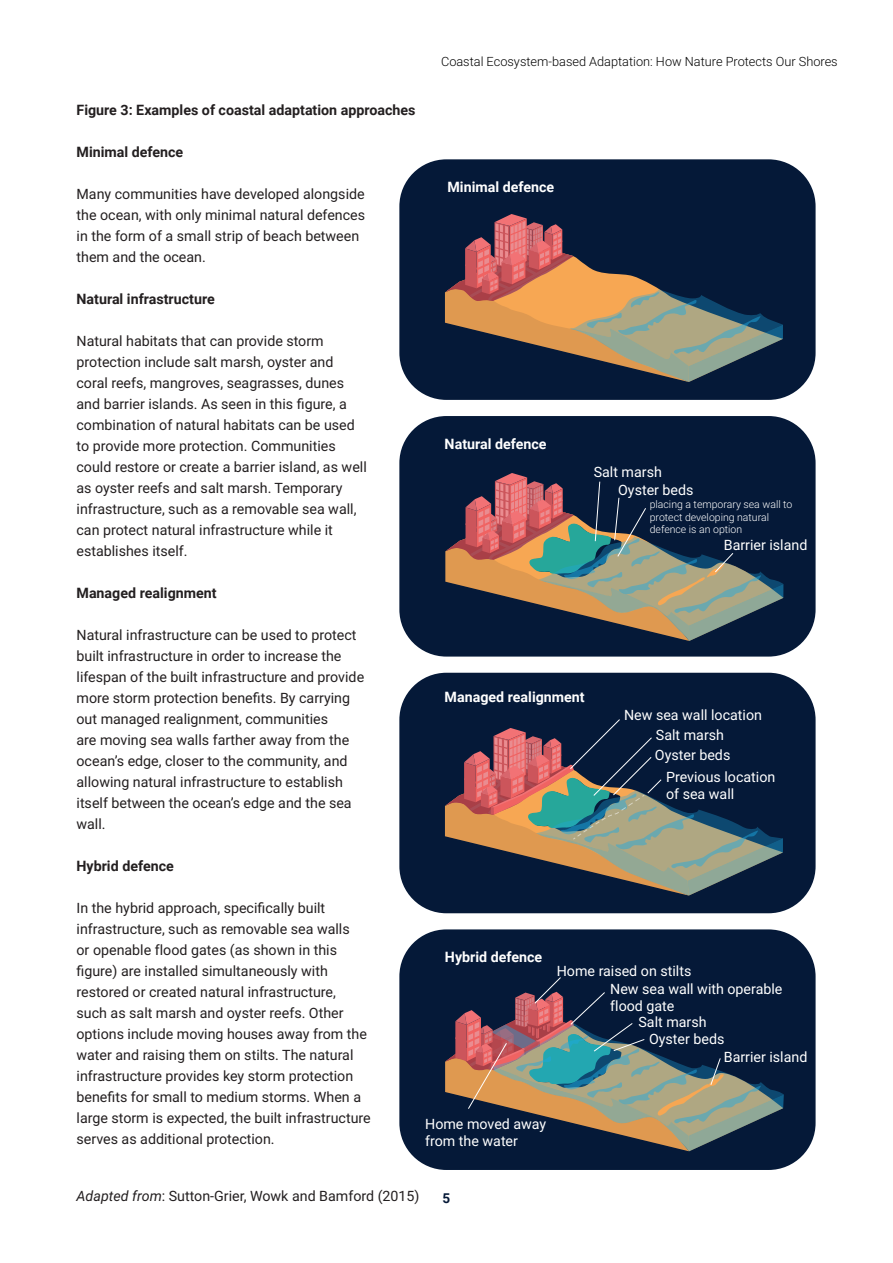
<style>
.page{position:relative;width:893px;height:1263px;background:#fff}
.page>*{position:absolute;margin:0;border:0;box-sizing:border-box;transform-origin:0 0}
.Body_Text{font:14.25px/21px "Roboto";color:#231f20}
.t1{font:14.25px/17.1px "Roboto";color:#fff}
.Body_Text-2{font:700 14.25px "Roboto";color:#231f20}
.t2{font:700 14.25px "Roboto";color:#fff}
.t3{font:13.5px "Roboto";color:#051937}
.t4{font:700 13.5px "Roboto";color:#051937}
.Briefing_note_number{font:300 12.75px "Roboto";color:#000}
.t5{font:300 10.5px/12.6px "Roboto";color:#fff}
.s1{font-style:italic}
</style>
<div class="page">
<div style="left:399px;top:673px;width:417px;height:240px;background:#051938;border-radius:47px"></div>
<div style="left:399px;top:929px;width:417px;height:241px;background:#051938;border-radius:47px"></div>
<div style="left:399px;top:159px;width:417px;height:241px;background:#051938;border-radius:47px"></div>
<svg style="left:445px;top:214px;width:338px;height:168px"></svg>
<div style="left:399px;top:416px;width:417px;height:241px;background:#051938;border-radius:47px"></div>
<svg style="left:445px;top:473px;width:338px;height:168px"></svg>
<svg style="left:445px;top:719px;width:338px;height:176px"></svg>
<svg style="left:445px;top:977px;width:339px;height:174px"></svg>
<p class="Briefing_note_number" style="left:441px;top:52px;width:398px">Coastal Ecosystem-based Adaptation: How Nature Protects Our Shores</p>
<p class="t3" style="left:419px;top:53px;width:420px">Coastal Ecosystem-based Adaptation: how nature protects our shores</p>
<p class="Body_Text-2" style="left:77px;top:99px;width:341px">Figure 3: Examples of coastal adaptation approaches</p>
<p class="Body_Text-2" style="left:77px;top:141px;width:108px">Minimal defence</p>
<p class="Body_Text" style="left:77px;top:182px;width:290px">Many communities have developed alongside the ocean, with only minimal natural defences in the form of a small strip of beach between them and the ocean.</p>
<p class="Body_Text-2" style="left:77px;top:288px;width:140px">Natural infrastructure</p>
<p class="Body_Text" style="left:77px;top:329px;width:292px">Natural habitats that can provide storm protection include salt marsh, oyster and coral reefs, mangroves, seagrasses, dunes and barrier islands. As seen in this figure, a combination of natural habitats can be used to provide more protection. Communities could restore or create a barrier island, as well as oyster reefs and salt marsh. Temporary infrastructure, such as a removable sea wall, can protect natural infrastructure while it establishes itself.</p>
<p class="Body_Text-2" style="left:77px;top:582px;width:142px">Managed realignment</p>
<p class="Body_Text" style="left:77px;top:623px;width:289px">Natural infrastructure can be used to protect built infrastructure in order to increase the lifespan of the built infrastructure and provide more storm protection benefits. By carrying out managed realignment, communities<br>are moving sea walls farther away from the ocean’s edge, closer to the community, and allowing natural infrastructure to establish itself between the ocean’s edge and the sea wall.</p>
<p class="Body_Text-2" style="left:77px;top:855px;width:99px">Hybrid defence</p>
<p class="Body_Text" style="left:77px;top:896px;width:296px">In the hybrid approach, specifically built infrastructure, such as removable sea walls<br>or openable flood gates (as shown in this figure) are installed simultaneously with restored or created natural infrastructure,<br>such as salt marsh and oyster reefs. Other options include moving houses away from the water and raising them on stilts. The natural infrastructure provides key storm protection benefits for small to medium storms. When a large storm is expected, the built infrastructure serves as additional protection.</p>
<p class="t2" style="left:447px;top:177px;width:108px">Minimal defence</p>
<p class="t2" style="left:445px;top:434px;width:103px">Natural defence</p>
<p class="t1" style="left:594px;top:463px;width:70px">Salt marsh</p>
<p class="t5" style="left:650px;top:498px;width:144px">placing a temporary sea wall to protect developing natural defence is an option</p>
<p class="t1" style="left:618px;top:480px;width:77px">Oyster beds</p>
<p class="t1" style="left:724px;top:536px;width:85px">Barrier island</p>
<p class="t2" style="left:445px;top:687px;width:142px">Managed realignment</p>
<p class="t1" style="left:624px;top:706px;width:139px">New sea wall location</p>
<p class="t1" style="left:656px;top:726px;width:70px">Salt marsh</p>
<p class="t1" style="left:666px;top:743px;width:111px;line-height:22px;text-indent:-11px">Oyster beds<br>Previous location</p>
<p class="t1" style="left:666px;top:785px;width:70px">of sea wall</p>
<p class="t2" style="left:445px;top:947px;width:99px">Hybrid defence</p>
<p class="t1" style="left:557px;top:961px;width:136px">Home raised on stilts</p>
<p class="t1" style="left:610px;top:980px;width:174px">New sea wall with operable flood gate</p>
<p class="t1" style="left:638px;top:1013px;width:70px">Salt marsh</p>
<p class="t1" style="left:649px;top:1030px;width:77px">Oyster beds</p>
<p class="t1" style="left:724px;top:1047px;width:85px">Barrier island</p>
<p class="t1" style="left:425px;top:1115px;width:123px">Home moved away from the water</p>
<p class="Body_Text" style="left:77px;top:1185px;width:345px"><span class="s1">Adapted from</span>: Sutton-Grier, Wowk and Bamford (2015)</p>
<p class="t4" style="left:443px;top:1189px;width:9px">5</p>
</div>
